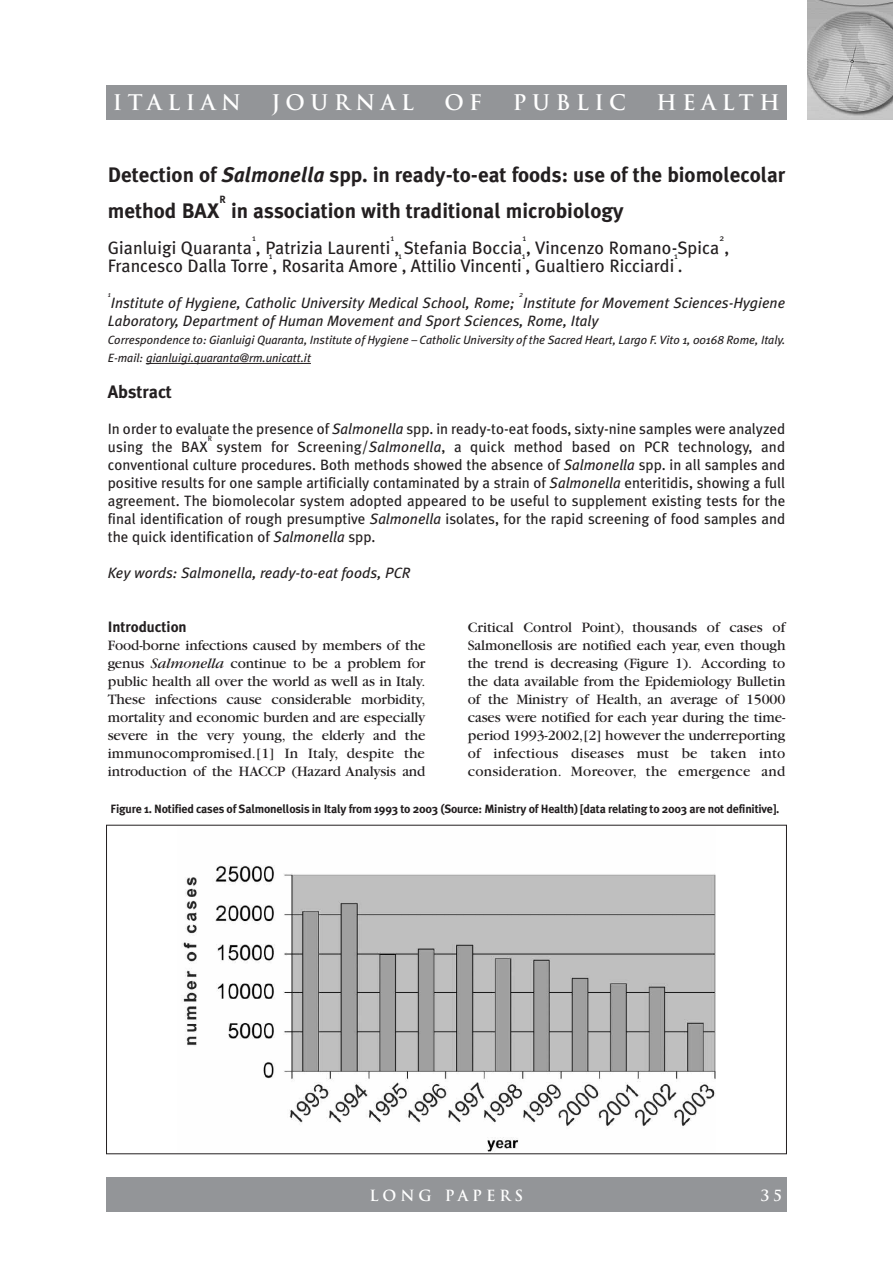
<style>
.page{position:relative;width:893px;height:1263px;background:#fff}
.page>*{position:absolute;margin:0;border:0;box-sizing:border-box;transform-origin:0 0}
.t1{font:700 21px/36px "Meta Plus";color:#231f20}
.t2{font:700 21px "Trajan";letter-spacing:.265em;color:#fff}
.t3{font:18px "Meta Plus";color:#231f20}
.t4{font:700 18px "Meta Plus";color:#231f20}
.t5{font:15px/18px "Garamond";letter-spacing:.01em;color:#231f20;text-align:justify}
.t6{font:15px/18px "Meta Plus";color:#231f20}
.t7{font:italic 15px/18px "Meta Plus";color:#231f20}
.t8{font:700 15px "Trajan";letter-spacing:.26em;color:#fff}
.t9{font:700 15px "Meta Plus";color:#231f20}
.t10{font:italic 12px/18px "Meta Plus";color:#231f20}
.t11{font:700 12px "Meta Plus";letter-spacing:-.015em;color:#231f20}
.t12{font:700 10.5px "Meta Plus";color:#231f20}
.t13{font:9px "Meta Plus";color:#231f20}
.t14{font:italic 7.5px "Meta Plus";color:#231f20}
.t15{font:7.5px "Meta Plus";color:#231f20}
.s1{font-style:italic}
</style>
<div class="page">
<hr style="left:146px;top:363px;width:71px;height:1px;background:#231f20">
<hr style="left:217px;top:363px;width:94px;height:1px;background:#231f20">
<img style="left:808px;top:0;width:85px;height:119px">
<div style="left:106px;top:85px;width:681px;height:34px;background:#939598"></div>
<div style="left:106px;top:1178px;width:681px;height:34px;background:#939598"></div>
<img style="left:182px;top:865px;width:534px;height:287px">
<h1 class="t2" style="left:113px;top:90px;width:130px">ITALIAN</h1>
<h1 class="t2" style="left:271px;top:90px;width:144px">JOURNAL</h1>
<h1 class="t2" style="left:444px;top:90px;width:39px">O F</h1>
<h1 class="t2" style="left:513px;top:90px;width:115px">PUBLIC</h1>
<h1 class="t2" style="left:657px;top:90px;width:125px">HEALTH</h1>
<h1 class="t1" style="left:108px;top:156px;width:679px">Detection of <span class="s1">Salmonella</span> spp. in ready-to-eat foods: use of the biomolecolar method BAX</h1>
<p class="t12" style="left:219px;top:193px;width:8px">R</p>
<h1 class="t1" style="left:231px;top:192px;width:394px">in association with traditional microbiology</h1>
<p class="t3" style="left:108px;top:237px;width:623px">Gianluigi Quaranta , Patrizia Laurenti , Stefania Boccia , Vincenzo Romano-Spica ,</p>
<p class="t13" style="left:252px;top:232px;width:5px">1</p>
<p class="t13" style="left:391px;top:232px;width:5px">1</p>
<p class="t13" style="left:522px;top:232px;width:5px">1</p>
<p class="t13" style="left:719px;top:232px;width:6px">2</p>
<p class="t3" style="left:108px;top:255px;width:576px">Francesco Dalla Torre , Rosarita Amore , Attilio Vincenti , Gualtiero Ricciardi .</p>
<p class="t13" style="left:269px;top:250px;width:5px">1</p>
<p class="t13" style="left:398px;top:250px;width:5px">1</p>
<p class="t13" style="left:522px;top:250px;width:5px">1</p>
<p class="t13" style="left:674px;top:250px;width:5px">1</p>
<p class="t14" style="left:519px;top:290px;width:6px">2</p>
<p class="t7" style="left:108px;top:294px;width:679px;text-indent:415px">Institute for Movement Sciences-Hygiene<br>Laboratory, Department of Human Movement and Sport Sciences, Rome, Italy</p>
<p class="t10" style="left:108px;top:331px;width:679px">Correspondence to: Gianluigi Quaranta, Institute of Hygiene – Catholic University of the Sacred Heart, Largo F. Vito 1, 00168 Rome, Italy.<br>E-mail: gianluigi.quaranta@rm.unicatt.it</p>
<p class="t4" style="left:108px;top:381px;width:66px">Abstract</p>
<p class="t6" style="left:108px;top:420px;width:679px">In order to evaluate the presence of <span class="s1">Salmonella</span> spp. in ready-to-eat foods, sixty-nine samples were analyzed using the BAX</p>
<p class="t14" style="left:108px;top:290px;width:5px">1</p>
<p class="t7" style="left:111px;top:294px;width:405px">Institute of Hygiene, Catholic University Medical School, Rome;</p>
<p class="t15" style="left:208px;top:434px;width:6px">R</p>
<p class="t6" style="left:108px;top:438px;width:679px;text-align:justify;text-indent:109px">system for Screening/<span class="s1">Salmonella</span>, a quick method based on PCR technology, and conventional culture procedures. Both methods showed the absence of <span class="s1">Salmonella</span> spp. in all samples and positive results for one sample artificially contaminated by a strain of <span class="s1">Salmonella</span> enteritidis, showing a full agreement. The biomolecolar system adopted appeared to be useful to supplement existing tests for the final identification of rough presumptive <span class="s1">Salmonella</span> isolates, for the rapid screening of food samples and the quick identification of <span class="s1">Salmonella</span> spp.</p>
<p class="t7" style="left:108px;top:564px;width:304px">Key words: Salmonella, ready-to-eat foods, PCR</p>
<p class="t9" style="left:108px;top:618px;width:80px">Introduction</p>
<p class="t5" style="left:108px;top:637px;width:319px">Food-borne infections caused by members of the genus <span class="s1">Salmonella</span> continue to be a problem for public health all over the world as well as in Italy.<br>These infections cause considerable morbidity, mortality and economic burden and are especially severe in the very young, the elderly and the immunocompromised.[1] In Italy, despite the introduction of the HACCP (Hazard Analysis and</p>
<p class="t5" style="left:468px;top:619px;width:319px">Critical Control Point), thousands of cases of Salmonellosis are notified each year, even though the trend is decreasing (Figure 1). According to the data available from the Epidemiology Bulletin of the Ministry of Health, an average of 15000 cases were notified for each year during the time&shy;period 1993-2002,[2] however the underreporting of infectious diseases must be taken into consideration. Moreover, the emergence and</p>
<p class="t11" style="left:111px;top:802px;width:670px">Figure 1. Notified cases of Salmonellosis in Italy from 1993 to 2003 (Source: Ministry of Health) [data relating to 2003 are not definitive].</p>
<p class="t8" style="left:370px;top:1186px;width:155px">LONG PAPERS</p>
<p class="t8" style="left:761px;top:1186px;width:23px">3 5</p>
</div>
